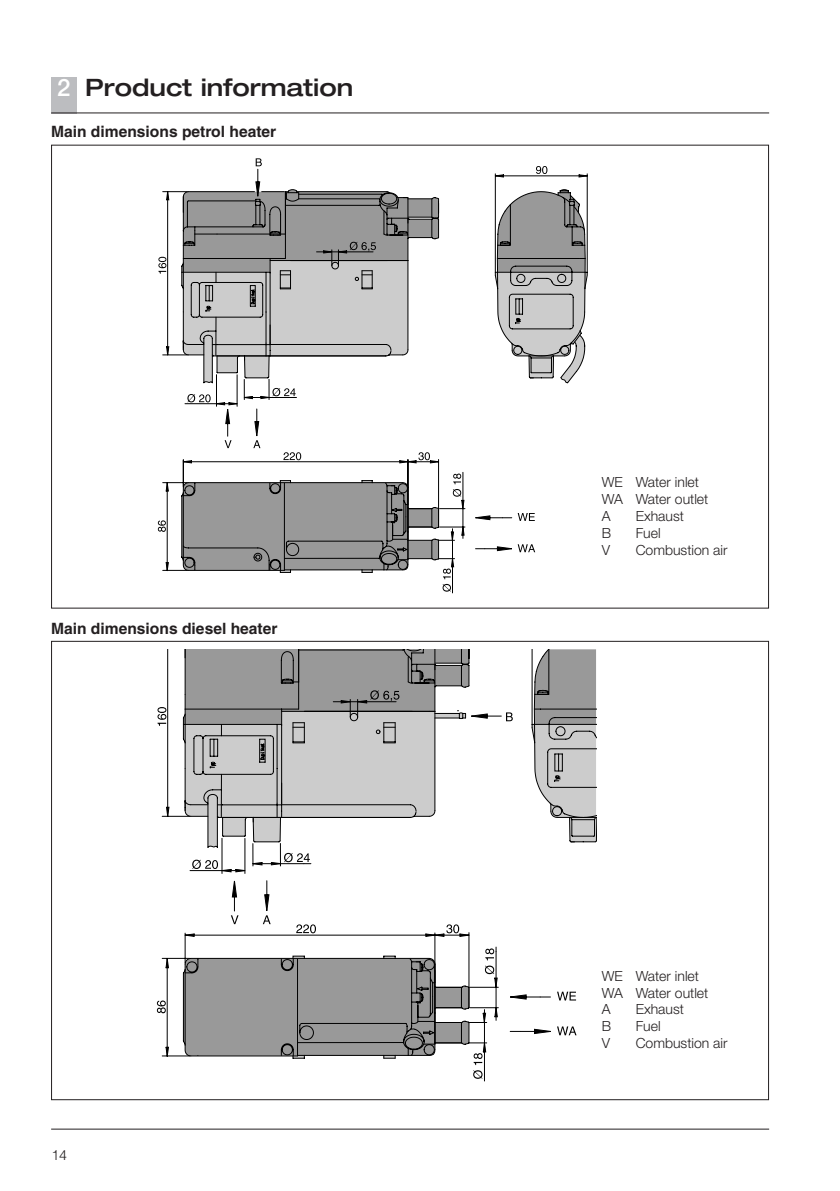
<style>
.page{position:relative;width:840px;height:1191px;background:#fff}
.page>*{position:absolute;margin:0;border:0;box-sizing:border-box;transform-origin:0 0}
.t1{font:500 expanded 24px "Helvetica Neue";color:#231f20}
.t2{font:700 15.6px "Helvetica";color:#231f20}
.t3{font:300 14px/16.8px "Helvetica Neue";color:#231f20}
.t4{font:300 14px "Helvetica";color:#231f20}
.s1{font-stretch:normal;color:#fff}
</style>
<div class="page">
<div style="left:51px;top:77px;width:26px;height:36px;background:#bcbdc0"></div>
<hr style="left:51px;top:1128px;width:717px;height:1px;background:#231f20">
<hr style="left:51px;top:112px;width:717px;height:1px;background:#231f20">
<hr style="left:452px;top:529px;width:1px;height:64px;background:#000">
<svg style="left:475px;top:515px;width:36px;height:5px"></svg>
<svg style="left:475px;top:544px;width:60px;height:8px"></svg>
<svg style="left:517px;top:513px;width:17px;height:8px"></svg>
<svg style="left:158px;top:158px;width:306px;height:433px"></svg>
<svg style="left:494px;top:166px;width:94px;height:217px"></svg>
<svg style="left:531px;top:649px;width:66px;height:194px"></svg>
<hr style="left:484px;top:1009px;width:1px;height:72px;background:#000">
<hr style="left:531px;top:649px;width:64px;height:1px;background:#000">
<hr style="left:531px;top:649px;width:1px;height:75px;background:#000">
<hr style="left:633px;top:649px;width:1px;height:75px;background:#000">
<hr style="left:185px;top:933px;width:1px;height:30px;background:#000">
<svg style="left:519px;top:1026px;width:57px;height:9px"></svg>
<svg style="left:557px;top:991px;width:18px;height:9px"></svg>
<svg style="left:157px;top:947px;width:341px;height:131px"></svg>
<svg style="left:157px;top:649px;width:355px;height:288px"></svg>
<h1 class="t1" style="left:57px;top:72px;width:297px"><span class="s1">2</span> Product information</h1>
<p class="t2" style="left:51px;top:122px;width:227px">Main dimensions petrol heater</p>
<p class="t2" style="left:51px;top:619px;width:228px">Main dimensions diesel heater</p>
<p class="t4" style="left:51px;top:1146px;width:17px">14</p>
<p class="t3" style="left:601px;top:474px;width:108px">WE Water inlet<br>WA Water outlet<br>A</p>
<p class="t3" style="left:635px;top:507px;width:50px">Exhaust</p>
<p class="t3" style="left:601px;top:524px;width:11px">B</p>
<p class="t3" style="left:635px;top:524px;width:26px">Fuel</p>
<p class="t3" style="left:601px;top:541px;width:10px">V</p>
<p class="t3" style="left:635px;top:541px;width:93px">Combustion air</p>
<p class="t3" style="left:601px;top:967px;width:108px">WE Water inlet<br>WA Water outlet<br>A</p>
<p class="t3" style="left:635px;top:1000px;width:50px">Exhaust</p>
<p class="t3" style="left:601px;top:1017px;width:11px">B</p>
<p class="t3" style="left:635px;top:1017px;width:26px">Fuel</p>
<p class="t3" style="left:601px;top:1034px;width:10px">V</p>
<p class="t3" style="left:635px;top:1034px;width:93px">Combustion air</p>
</div>
